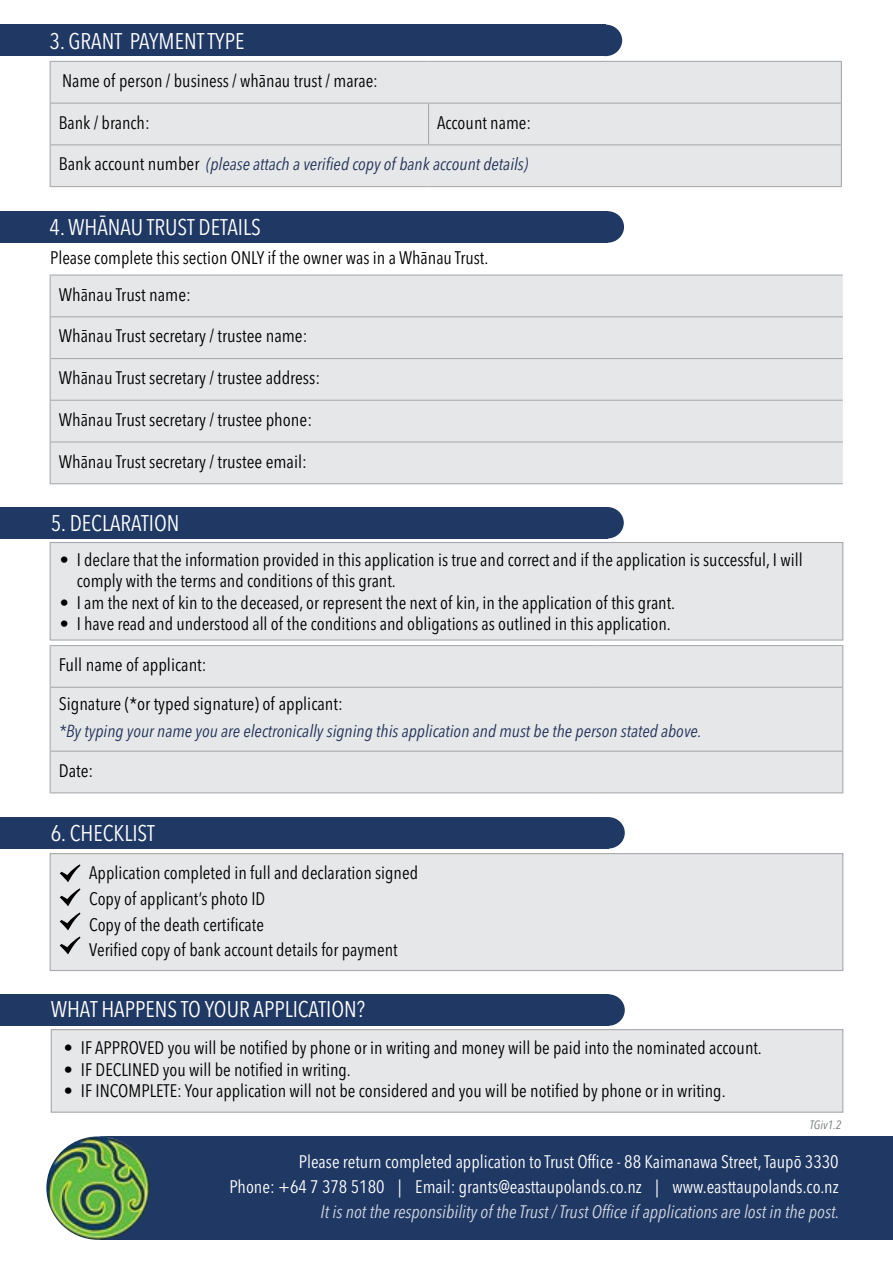
<style>
.page{position:relative;width:893px;height:1263px;background:#fff}
.page>*{position:absolute;margin:0;border:0;box-sizing:border-box;transform-origin:0 0}
.t1{font:condensed 22.5px "Avenir Next LT Pro";color:#fff}
.t2{font:condensed 18px/25.5px "Avenir Next LT Pro";color:#000}
.t3{font:condensed 18px/24.8px "Avenir Next LT Pro";color:#fff;text-align:right}
.t4{font:italic condensed 18px "Avenir Next LT Pro";color:#d2d7e0}
.t5{font:italic condensed 17.25px "Avenir Next LT Pro";color:#203158}
.t6{font:italic condensed 12px "Avenir Next LT Pro";color:#737577}
.s1{font-style:normal;font-size:18px;color:#000}
</style>
<div class="page">
<div style="left:0;top:25px;width:606px;height:31px;background:#203864"></div>
<div style="left:589px;top:25px;width:33px;height:31px;background:#203864;border-radius:50%"></div>
<div style="left:0;top:211px;width:607px;height:32px;background:#203864"></div>
<div style="left:591px;top:211px;width:33px;height:32px;background:#203864;border-radius:50%"></div>
<div style="left:0;top:994px;width:608px;height:32px;background:#203864"></div>
<div style="left:592px;top:994px;width:33px;height:32px;background:#203864;border-radius:50%"></div>
<div style="left:0;top:817px;width:608px;height:31px;background:#203864"></div>
<div style="left:592px;top:817px;width:33px;height:31px;background:#203864;border-radius:50%"></div>
<div style="left:50px;top:853px;width:793px;height:118px;background:#e6e7e8;border:1px solid #a7a9ac"></div>
<div style="left:0;top:507px;width:607px;height:31px;background:#203864"></div>
<div style="left:591px;top:507px;width:33px;height:31px;background:#203864;border-radius:50%"></div>
<div style="left:51px;top:276px;width:792px;height:207px;background:#e6e7e8"></div>
<hr style="left:50px;top:274px;width:793px;height:2px;background:#a7a9ac">
<hr style="left:50px;top:276px;width:1px;height:41px;background:#a7a9ac">
<hr style="left:50px;top:317px;width:1px;height:42px;background:#a7a9ac">
<hr style="left:50px;top:359px;width:1px;height:41px;background:#a7a9ac">
<hr style="left:50px;top:400px;width:1px;height:42px;background:#a7a9ac">
<hr style="left:50px;top:442px;width:1px;height:41px;background:#a7a9ac">
<hr style="left:51px;top:316px;width:792px;height:1px;background:#a7a9ac">
<hr style="left:51px;top:358px;width:792px;height:1px;background:#a7a9ac">
<hr style="left:51px;top:400px;width:792px;height:1px;background:#a7a9ac">
<hr style="left:51px;top:441px;width:792px;height:1px;background:#a7a9ac">
<hr style="left:50px;top:483px;width:793px;height:1px;background:#a7a9ac">
<div style="left:51px;top:62px;width:790px;height:124px;background:#e6e7e8"></div>
<hr style="left:841px;top:62px;width:1px;height:41px;background:#a7a9ac">
<hr style="left:428px;top:104px;width:1px;height:40px;background:#a7a9ac">
<hr style="left:841px;top:103px;width:1px;height:42px;background:#a7a9ac">
<hr style="left:841px;top:145px;width:1px;height:41px;background:#a7a9ac">
<hr style="left:50px;top:61px;width:379px;height:1px;background:#a7a9ac">
<hr style="left:429px;top:61px;width:413px;height:1px;background:#a7a9ac">
<hr style="left:51px;top:103px;width:378px;height:1px;background:#a7a9ac">
<hr style="left:429px;top:103px;width:412px;height:1px;background:#a7a9ac">
<hr style="left:50px;top:62px;width:1px;height:41px;background:#a7a9ac">
<hr style="left:50px;top:103px;width:1px;height:42px;background:#a7a9ac">
<hr style="left:50px;top:145px;width:1px;height:41px;background:#a7a9ac">
<hr style="left:51px;top:144px;width:378px;height:1px;background:#a7a9ac">
<hr style="left:429px;top:144px;width:412px;height:1px;background:#a7a9ac">
<hr style="left:50px;top:186px;width:379px;height:1px;background:#a7a9ac">
<hr style="left:429px;top:186px;width:413px;height:1px;background:#a7a9ac">
<div style="left:50px;top:542px;width:793px;height:98px;background:#e6e7e8"></div>
<div style="left:50px;top:542px;width:793px;height:99px;border:1px solid #a7a9ac"></div>
<div style="left:51px;top:646px;width:791px;height:146px;background:#e6e7e8"></div>
<hr style="left:842px;top:646px;width:1px;height:41px;background:#a7a9ac">
<hr style="left:842px;top:687px;width:1px;height:64px;background:#a7a9ac">
<hr style="left:842px;top:751px;width:1px;height:41px;background:#a7a9ac">
<hr style="left:50px;top:646px;width:1px;height:41px;background:#a7a9ac">
<hr style="left:50px;top:687px;width:1px;height:64px;background:#a7a9ac">
<hr style="left:50px;top:751px;width:1px;height:41px;background:#a7a9ac">
<hr style="left:50px;top:645px;width:543px;height:1px;background:#a7a9ac">
<hr style="left:593px;top:645px;width:250px;height:1px;background:#a7a9ac">
<hr style="left:51px;top:687px;width:542px;height:1px;background:#a7a9ac">
<hr style="left:593px;top:687px;width:249px;height:1px;background:#a7a9ac">
<hr style="left:51px;top:751px;width:542px;height:1px;background:#a7a9ac">
<hr style="left:593px;top:751px;width:249px;height:1px;background:#a7a9ac">
<hr style="left:50px;top:792px;width:543px;height:1px;background:#a7a9ac">
<hr style="left:593px;top:792px;width:250px;height:1px;background:#a7a9ac">
<div style="left:100px;top:1136px;width:793px;height:104px;background:#203864"></div>
<img style="left:46px;top:1136px;width:104px;height:104px;border-radius:52px">
<svg style="left:60px;top:864px;width:20px;height:18px"></svg>
<svg style="left:60px;top:888px;width:20px;height:18px"></svg>
<svg style="left:60px;top:912px;width:20px;height:18px"></svg>
<svg style="left:60px;top:936px;width:20px;height:18px"></svg>
<div style="left:51px;top:1029px;width:792px;height:84px;background:#e6e7e8;border:1px solid #a7a9ac"></div>
<p class="t1" style="left:50px;top:27px;width:196px">3. GRANT PAYMENT TYPE</p>
<p class="t2" style="left:62px;top:68px;width:317px">Name of person / business / whānau trust / marae:</p>
<p class="t2" style="left:59px;top:110px;width:92px">Bank / branch:</p>
<p class="t2" style="left:437px;top:110px;width:95px">Account name:</p>
<p class="t5" style="left:59px;top:154px;width:471px"><span class="s1">Bank account number</span> (please attach a verified copy of bank account details)</p>
<p class="t1" style="left:50px;top:214px;width:213px">4. WHĀNAU TRUST DETAILS</p>
<p class="t2" style="left:50px;top:245px;width:440px">Please complete this section ONLY if the owner was in a Whānau Trust.</p>
<p class="t2" style="left:59px;top:281px;width:134px">Whānau Trust name:</p>
<p class="t2" style="left:59px;top:323px;width:250px">Whānau Trust secretary / trustee name:</p>
<p class="t2" style="left:59px;top:365px;width:263px">Whānau Trust secretary / trustee address:</p>
<p class="t2" style="left:59px;top:407px;width:255px">Whānau Trust secretary / trustee phone:</p>
<p class="t2" style="left:59px;top:448px;width:250px">Whānau Trust secretary / trustee email:</p>
<p class="t1" style="left:51px;top:510px;width:130px">5. DECLARATION</p>
<p class="t2" style="left:77px;top:548px;width:727px;line-height:21.6px;text-indent:-17px">• I declare that the information provided in this application is true and correct and if the application is successful, I will comply with the terms and conditions of this grant.</p>
<p class="t2" style="left:60px;top:590px;width:617px">• I am the next of kin to the deceased, or represent the next of kin, in the application of this grant.</p>
<p class="t2" style="left:60px;top:611px;width:613px">• I have read and understood all of the conditions and obligations as outlined in this application.</p>
<p class="t2" style="left:59px;top:645px;width:286px;line-height:39.3px">Full name of applicant:<br>Signature (*or typed signature) of applicant:</p>
<p class="t5" style="left:59px;top:721px;width:644px">*By typing your name you are electronically signing this application and must be the person stated above.</p>
<p class="t2" style="left:59px;top:758px;width:36px">Date:</p>
<p class="t1" style="left:51px;top:819px;width:106px">6. CHECKLIST</p>
<p class="t2" style="left:89px;top:860px;width:330px">Application completed in full and declaration signed Copy of applicant’s photo ID<br>Copy of the death certificate<br>Verified copy of bank account details for payment</p>
<p class="t1" style="left:51px;top:996px;width:316px">WHAT HAPPENS TO YOUR APPLICATION?</p>
<p class="t2" style="left:64px;top:1035px;width:699px">• IF APPROVED you will be notified by phone or in writing and money will be paid into the nominated account.</p>
<p class="t2" style="left:64px;top:1056px;width:288px">• IF DECLINED you will be notified in writing.</p>
<p class="t2" style="left:64px;top:1078px;width:663px">• IF INCOMPLETE: Your application will not be considered and you will be notified by phone or in writing.</p>
<p class="t6" style="left:810px;top:1118px;width:33px">TGiv1.2</p>
<p class="t3" style="left:229px;top:1149px;width:611px">Please return completed application to Trust Office - 88 Kaimanawa Street, Taupō 3330<br>Phone: +64 7 378 5180 | Email: grants@easttaupolands.co.nz | www.easttaupolands.co.nz</p>
<p class="t4" style="left:321px;top:1201px;width:520px">It is not the responsibility of the Trust / Trust Office if applications are lost in the post.</p>
</div>
